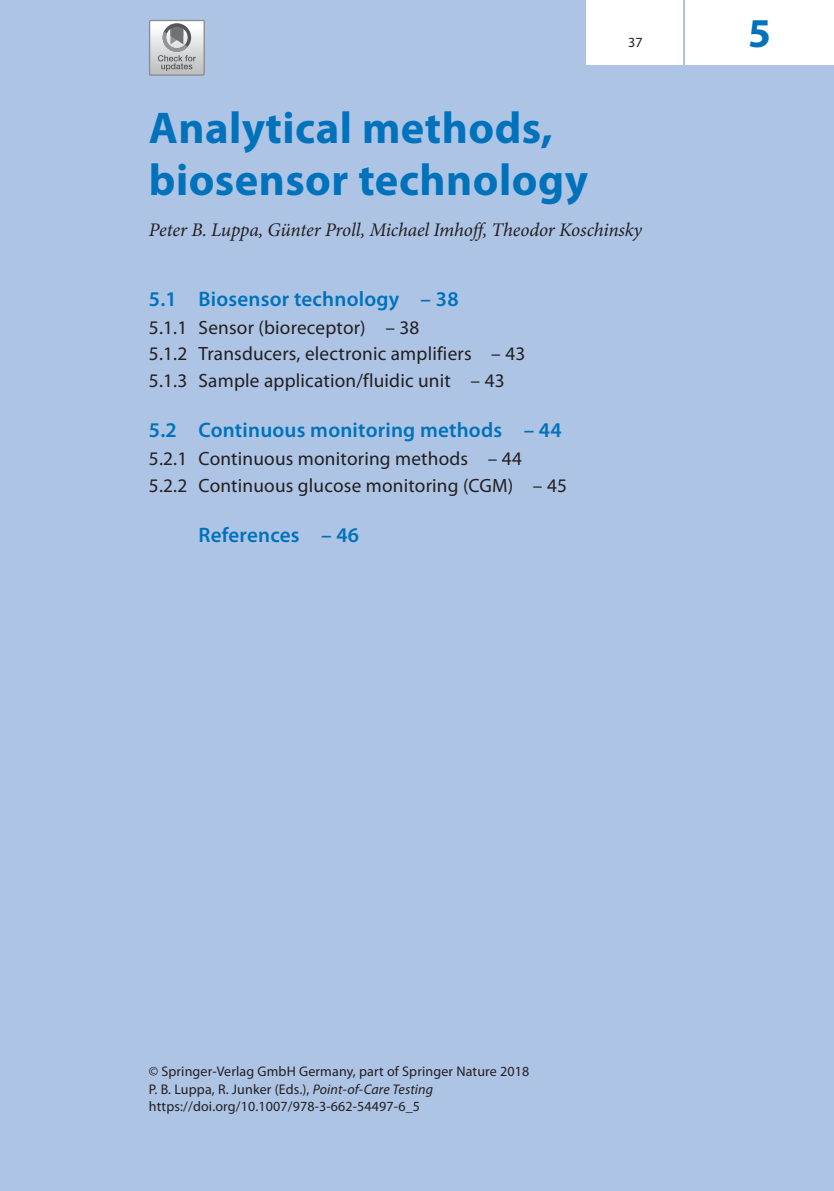
<style>
.page{position:relative;width:834px;height:1191px;background:#fff}
.page>*{position:absolute;margin:0;border:0;box-sizing:border-box;transform-origin:0 0}
.t1{font:700 44.62px/52.5px "Tmcvhq Ywrnlj Myriad Pro";letter-spacing:.01em;color:#0072bc}
.t2{font:700 41.12px "Stvlkl Yyjwgl Myriad Pro";color:#0072bc}
.t3{font:600 21px "Csqqgt Sgwlmc Myriad Pro";letter-spacing:.01em;color:#0072bc}
.t4{font:19.25px/26.2px "Dqqcfl Cntlng Myriad Pro";letter-spacing:.01em;color:#231f20}
.t5{font:italic 19.25px "Jtbgwn Hxbkmh Minion Pro";letter-spacing:-.01em;color:#231f20}
.t6{font:14px/17.5px "Jnlcjv Wjhbvs Myriad Pro";letter-spacing:.01em;color:#231f20}
.t7{font:14px "Dqqcfl Cntlng Myriad Pro";color:#231f20}
.s1{font-family:"Shbsdv Nkjfbk Myriad Pro";font-style:italic}
</style>
<div class="page">
<div style="left:0;top:0;width:833px;height:1191px;background:#adc4e5"></div>
<div style="left:685px;top:0;width:148px;height:64px;background:#fff"></div>
<div style="left:585px;top:0;width:97px;height:64px;background:#fff"></div>
<div style="left:149px;top:20px;width:56px;height:56px;border:1px solid #8d8b8c"></div>
<svg style="left:149px;top:20px;width:55px;height:55px;background:#bfc1c1"></svg>
<p class="t7" style="left:628px;top:34px;width:16px">37</p>
<h1 class="t1" style="left:149px;top:100px;width:440px">Analytical methods, biosensor technology</h1>
<p class="t5" style="left:149px;top:217px;width:494px">Peter B. Luppa, Günter Proll, Michael Imhoff, Theodor Koschinsky</p>
<p class="t3" style="left:149px;top:286px;width:311px">5.1 Biosensor technology – 38</p>
<p class="t4" style="left:149px;top:314px;width:378px">5.1.1 Sensor (bioreceptor) – 38<br>5.1.2 Transducers, electronic amplifiers – 43<br>5.1.3 Sample application/fluidic unit – 43</p>
<p class="t3" style="left:149px;top:417px;width:414px">5.2 Continuous monitoring methods – 44</p>
<p class="t4" style="left:149px;top:445px;width:419px">5.2.1 Continuous monitoring methods – 44<br>5.2.2 Continuous glucose monitoring (CGM) – 45</p>
<p class="t3" style="left:198px;top:522px;width:162px">References – 46</p>
<h2 class="t2" style="left:748px;top:6px;width:24px">5</h2>
<p class="t6" style="left:149px;top:1062px;width:382px">© Springer-Verlag GmbH Germany, part of Springer Nature 2018<br>P. B. Luppa, R. Junker (Eds.), <span class="s1">Point-of-Care Testing </span>https://doi.org/10.1007/978-3-662-54497-6_5</p>
</div>
